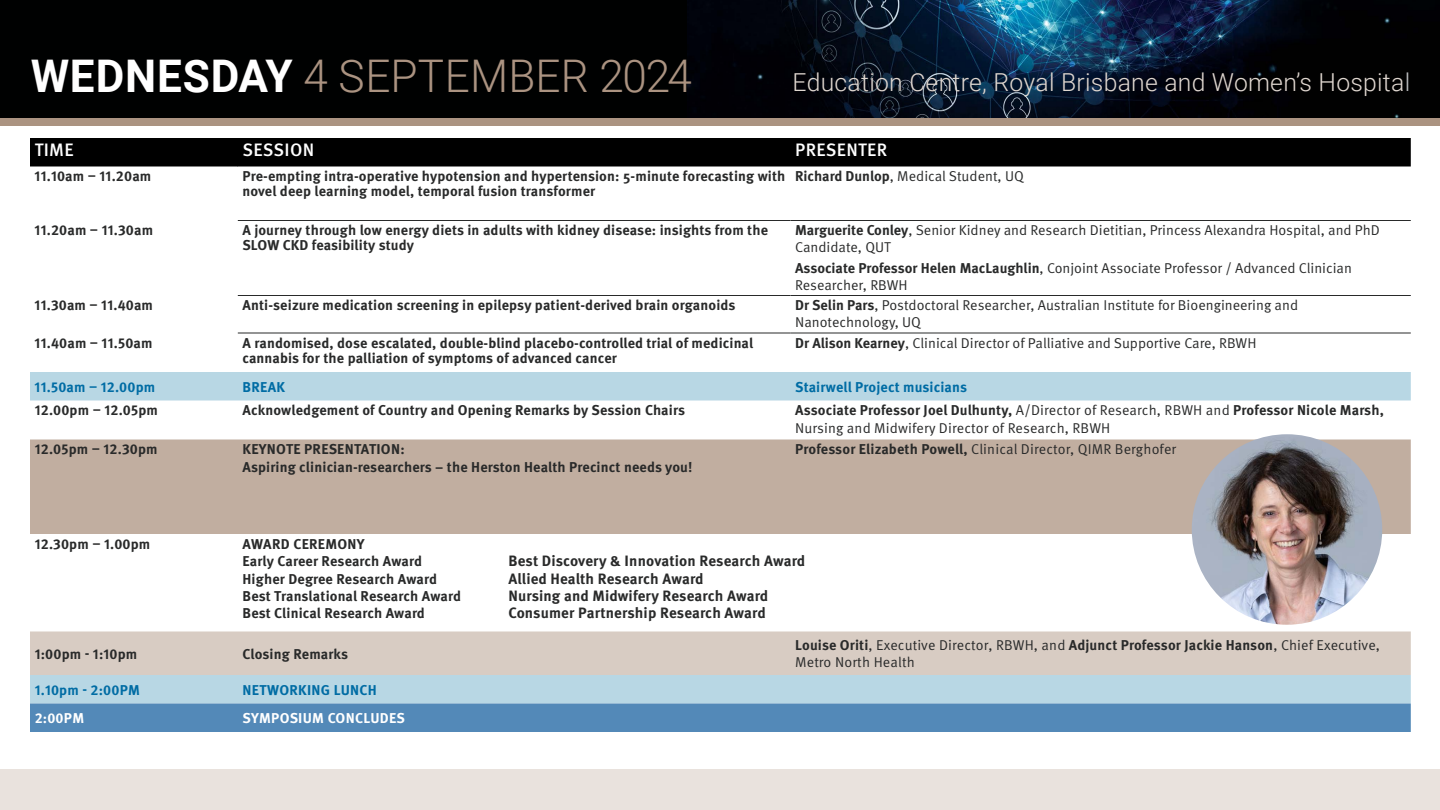
<style>
.page{position:relative;width:1440px;height:810px;background:#fff}
.page>*{position:absolute;margin:0;border:0;box-sizing:border-box;transform-origin:0 0}
.t1{font:300 45px "Roboto";letter-spacing:.005em;color:#ab9381}
.t2{font:300 24.75px "Roboto";letter-spacing:.01em;color:#e0d7d0}
.t3{font:500 18px "Meta Pro";letter-spacing:.02em;color:#fff}
.t4{font:700 15px/17.3px "Meta Pro";letter-spacing:.005em;color:#292a2a}
.t5{font:700 14.25px/17.3px "Meta Pro";letter-spacing:.01em;color:#292a2a}
.t6{font:14.25px/16.5px "Meta Pro Norm";color:#292a2a}
.t7{font:700 14.25px "Meta Pro";letter-spacing:.01em;color:#006ca4}
.t8{font:700 14.25px "Meta Pro";letter-spacing:.015em;color:#fff}
.s1{font-weight:700;color:#fff}
.s2{color:#bcbec0}
.s3{font-family:"Meta Pro";font-weight:700}
.s4{font-family:"Meta Pro Norm";font-weight:400}
</style>
<div class="page">
<div style="left:0;top:97px;width:1440px;height:28px;background:#ab9381"></div>
<div style="left:0;top:0;width:1440px;height:118px;background:#000101"></div>
<img style="left:688px;top:0;width:711px;height:118px">
<div style="left:30px;top:138px;width:208px;height:28px;background:#000"></div>
<div style="left:238px;top:138px;width:1173px;height:28px;background:#000"></div>
<svg style="left:30px;top:372px;width:1381px;height:332px"></svg>
<div style="left:30px;top:440px;width:1381px;height:94px;background:#c1aea0"></div>
<div style="left:30px;top:632px;width:1381px;height:43px;background:#d8ccc3"></div>
<div style="left:30px;top:704px;width:1381px;height:28px;background:#5389b8"></div>
<hr style="left:238px;top:220px;width:552px;height:1px;background:#292a2a">
<hr style="left:790px;top:220px;width:621px;height:1px;background:#292a2a">
<hr style="left:238px;top:295px;width:552px;height:1px;background:#292a2a">
<hr style="left:790px;top:295px;width:621px;height:1px;background:#292a2a">
<hr style="left:238px;top:333px;width:552px;height:1px;background:#292a2a">
<hr style="left:790px;top:333px;width:621px;height:1px;background:#292a2a">
<div style="left:0;top:770px;width:1440px;height:40px;background:#e9e2dd"></div>
<img style="left:1192px;top:434px;width:190px;height:191px;border-radius:95px">
<h1 class="t1" style="left:31px;top:44px;width:663px"><span class="s1">WEDNESDAY</span> 4 SEPTEMBER 2024</h1>
<h2 class="t2" style="left:792px;top:65px;width:619px">Education Centre, Royal Brisbane and Women’s Hospita<span class="s2">l</span></h2>
<p class="t3" style="left:35px;top:136px;width:41px">TIME</p>
<p class="t3" style="left:243px;top:136px;width:73px">SESSION</p>
<p class="t3" style="left:795px;top:136px;width:94px">PRESENTER</p>
<p class="t5" style="left:35px;top:167px;width:118px">11.10am – 11.20am</p>
<p class="t5" style="left:242px;top:168px;width:544px;line-height:15px">Pre-empting intra-operative hypotension and hypertension: 5-minute forecasting with novel deep learning model, temporal fusion transformer</p>
<p class="t6" style="left:795px;top:167px;width:230px"><span class="s3">Richard Dunlop</span>, Medical Student, UQ</p>
<p class="t5" style="left:35px;top:221px;width:120px">11.20am – 11.30am</p>
<p class="t5" style="left:242px;top:222px;width:527px;line-height:15px">A journey through low energy diets in adults with kidney disease: insights from the<br>SLOW CKD feasibility study</p>
<p class="t6" style="left:795px;top:221px;width:586px"><span class="s3">Marguerite Conley</span>, Senior Kidney and Research Dietitian, Princess Alexandra Hospital, and PhD<br>Candidate, QUT</p>
<p class="t6" style="left:795px;top:259px;width:558px"><span class="s3">Associate Professor Helen MacLaughlin</span>, Conjoint Associate Professor / Advanced Clinician<br>Researcher, RBWH</p>
<p class="t5" style="left:35px;top:296px;width:120px">11.30am – 11.40am</p>
<p class="t5" style="left:242px;top:296px;width:495px">Anti-seizure medication screening in epilepsy patient-derived brain organoids</p>
<p class="t6" style="left:795px;top:296px;width:505px"><span class="s3">Dr Selin Pars</span>, Postdoctoral Researcher, Australian Institute for Bioengineering and<br>Nanotechnology, UQ</p>
<p class="t5" style="left:35px;top:333px;width:119px">11.40am – 11.50am</p>
<p class="t5" style="left:242px;top:335px;width:512px;line-height:15px">A randomised, dose escalated, double-blind placebo-controlled trial of medicinal cannabis for the palliation of symptoms of advanced cancer</p>
<p class="t6" style="left:795px;top:334px;width:463px"><span class="s3">Dr Alison Kearney</span>, Clinical Director of Palliative and Supportive Care, RBWH</p>
<p class="t7" style="left:35px;top:376px;width:122px">11.50am – 12.00pm</p>
<p class="t7" style="left:243px;top:376px;width:44px">BREAK</p>
<p class="t7" style="left:795px;top:376px;width:173px">Stairwell Project musicians</p>
<p class="t5" style="left:35px;top:401px;width:125px">12.00pm – 12.05pm</p>
<p class="t5" style="left:243px;top:401px;width:444px">Acknowledgement of Country and Opening Remarks by Session Chairs</p>
<p class="t5" style="left:795px;top:401px;width:590px">Associate Professor Joel Dulhunty, <span class="s4">A/Director of Research, RBWH and</span> Professor Nicole Marsh,</p>
<p class="t6" style="left:795px;top:419px;width:317px">Nursing and Midwifery Director of Research, RBWH</p>
<p class="t5" style="left:35px;top:440px;width:124px">12.05pm – 12.30pm</p>
<p class="t5" style="left:243px;top:440px;width:452px">KEYNOTE PRESENTATION:<br>Aspiring clinician-researchers – the Herston Health Precinct needs you!</p>
<p class="t6" style="left:795px;top:440px;width:383px"><span class="s3">Professor Elizabeth Powell,</span> Clinical Director, QIMR Berghofer</p>
<p class="t5" style="left:35px;top:534px;width:117px">12.30pm – 1.00pm</p>
<p class="t5" style="left:243px;top:534px;width:220px">AWARD CEREMONY<br>Early Career Research Award<br>Higher Degree Research Award<br>Best Translational Research Award<br>Best Clinical Research Award</p>
<p class="t5" style="left:35px;top:644px;width:104px">1:00pm - 1:10pm</p>
<p class="t5" style="left:243px;top:644px;width:107px">Closing Remarks</p>
<p class="t6" style="left:795px;top:636px;width:586px;line-height:17.2px"><span class="s3">Louise Oriti</span>, Executive Director, RBWH, and <span class="s3">Adjunct Professor Jackie Hanson</span>, Chief Executive,<br>Metro North Health</p>
<p class="t7" style="left:35px;top:679px;width:107px">1.10pm - 2:00PM</p>
<p class="t7" style="left:243px;top:679px;width:136px">NETWORKING LUNCH</p>
<p class="t8" style="left:35px;top:707px;width:51px">2:00PM</p>
<p class="t8" style="left:243px;top:707px;width:164px">SYMPOSIUM CONCLUDES</p>
<p class="t4" style="left:508px;top:552px;width:298px">Best Discovery &amp; Innovation Research Award Allied Health Research Award<br>Nursing and Midwifery Research Award Consumer Partnership Research Award</p>
</div>
